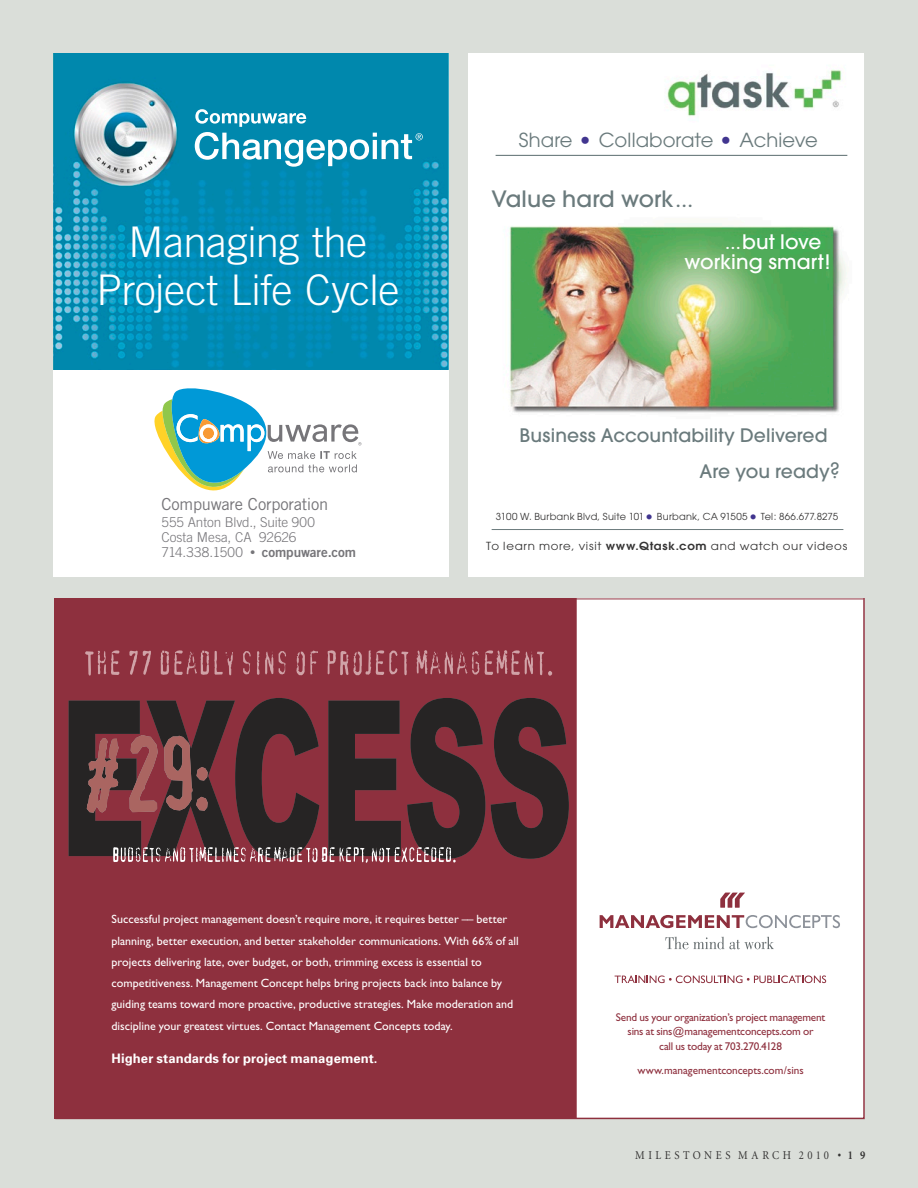
<style>
.page{position:relative;width:918px;height:1188px;background:#daded9}
.page>*{position:absolute;margin:0;border:0;box-sizing:border-box;transform-origin:0 0}
.t1{font:300 42.3px/48.3px "Trade Gothic";letter-spacing:-.01em;color:#fff;text-align:center}
.t2{font:500 22.35px "Avant Garde";letter-spacing:.005em;color:#6a7a7c}
.t3{font:500 19.8px "Avant Garde";color:#fff}
.t4{font:19.35px "Avant Garde";letter-spacing:.005em;color:#6a7a7c}
.t5{font:500 18.45px/36.3px "Avant Garde";letter-spacing:.005em;color:#6a7a7c}
.t6{font:16.65px "Trade Gothic";letter-spacing:-.01em;color:#767579}
.t7{font:300 13.65px/15.1px "Trade Gothic";color:#767579}
.t8{font:13.65px "Trade Gothic Bold Two";letter-spacing:-.01em;color:#767579}
.t9{font:700 13.05px "Univers";letter-spacing:.005em;color:#fff}
.t10{font:12px/21.3px "Gill Sans";color:#fff}
.t11{font:12px "Minion";letter-spacing:.325em;color:#353434;scale:.9 1}
.t12{font:11.25px/14.5px "Gill Sans";letter-spacing:-.015em;color:#8e303e;text-align:center}
.t13{font:11.1px "Avant Garde";letter-spacing:.06em;color:#353434;scale:1.07 1}
.t14{font:9.6px "Avant Garde";letter-spacing:.02em;color:#353434}
.s1{font-weight:500;font-size:22.2px;color:#fff}
.s2{font-weight:500;font-size:23.1px;color:#41358f}
.s3{font-family:"Trade Gothic";font-weight:300}
.s4{font-family:"Trade Gothic";font-weight:300;font-size:10.5px}
.s5{font-family:"Futura"}
.s6{font-family:"Futura";font-weight:400;font-size:20.7px}
.s7{font-weight:700;font-size:16.2px;color:#41358f}
.s8{font-weight:600}
.s9{font-weight:700}
</style>
<div class="page">
<div style="left:53px;top:64px;width:396px;height:512px;background:#fff"></div>
<svg style="left:154px;top:388px;width:208px;height:103px"></svg>
<img style="left:53px;top:54px;width:395px;height:315px">
<svg style="left:195px;top:109px;width:228px;height:58px"></svg>
<svg style="left:55px;top:600px;width:809px;height:519px;background:#bf8b93"></svg>
<svg style="left:491px;top:698px;width:78px;height:161px;background:#49282d"></svg>
<svg style="left:69px;top:698px;width:416px;height:165px;background:#573135"></svg>
<svg style="left:615px;top:975px;width:211px;height:8px;background:#dabcc0"></svg>
<svg style="left:85px;top:650px;width:35px;height:26px"></svg>
<svg style="left:129px;top:651px;width:22px;height:24px"></svg>
<svg style="left:161px;top:650px;width:72px;height:25px;background:#9f4e59"></svg>
<svg style="left:243px;top:651px;width:8px;height:23px"></svg>
<svg style="left:257px;top:651px;width:16px;height:24px"></svg>
<svg style="left:279px;top:651px;width:7px;height:23px"></svg>
<svg style="left:296px;top:651px;width:22px;height:24px"></svg>
<svg style="left:328px;top:650px;width:80px;height:25px;background:#a0505c"></svg>
<svg style="left:417px;top:650px;width:135px;height:26px;background:#9e4c58"></svg>
<svg style="left:665px;top:937px;width:109px;height:12px"></svg>
<svg style="left:600px;top:915px;width:240px;height:13px;background:#cdb0b6"></svg>
<svg style="left:720px;top:893px;width:25px;height:15px"></svg>
<hr style="left:54px;top:599px;width:810px;height:1px;background:#8e303e">
<img style="left:469px;top:54px;width:394px;height:523px">
<hr style="left:496px;top:155px;width:351px;height:1px;background:#6a7a7c">
<hr style="left:492px;top:529px;width:351px;height:1px;background:#6a7a7c">
<div style="left:847px;top:54px;width:17px;height:55px;background:#fff"></div>
<div style="left:846px;top:54px;width:18px;height:56px;border:1px solid #fff"></div>
<h3 class="t4" style="left:512px;top:128px;width:307px"><span class="s1">.</span>Share <span class="s2">•</span> Collaborate <span class="s2">•</span> Achieve</h3>
<h1 class="t1" style="left:97px;top:217px;width:304px">Managing the<br>Project Life Cycle</h1>
<h3 class="t6" style="left:161px;top:494px;width:168px">Compuware Corporation</h3>
<p class="t7" style="left:161px;top:514px;width:155px">555 Anton Blvd., Suite 900<br>Costa Mesa, CA 92626</p>
<p class="t8" style="left:161px;top:544px;width:196px"><span class="s3">714.338.1500</span> <span class="s4">•</span> compuware.com</p>
<h2 class="t2" style="left:491px;top:185px;width:203px">Value hard work<span class="s5">...</span></h2>
<h3 class="t3" style="left:726px;top:230px;width:97px"><span class="s5">...</span>but love</h3>
<h3 class="t3" style="left:685px;top:250px;width:147px">working smart!</h3>
<h3 class="t5" style="left:700px;top:417px;width:142px;text-indent:-180px">Business Accountability Delivered<br>Are you ready<span class="s6">?</span></h3>
<p class="t14" style="left:496px;top:511px;width:344px">3100 W. Burbank Blvd, Suite 101<span class="s7">•</span>Burbank, CA 91505<span class="s7">•</span>Tel: 866.677.8275</p>
<p class="t13" style="left:486px;top:539px;width:339px">To learn more, visit <span class="s8">www.Qtask.com</span> and watch our videos</p>
<p class="t10" style="left:111px;top:909px;width:409px">Successful project management doesn’t require more, it requires better –– better planning, better execution, and better stakeholder communications. With 66% of all projects delivering late, over budget, or both, trimming excess is essential to competitiveness. Management Concept helps bring projects back into balance by guiding teams toward more proactive, productive strategies. Make moderation and discipline your greatest virtues. Contact Management Concepts today.</p>
<p class="t9" style="left:112px;top:1049px;width:268px">Higher standards for project management.</p>
<p class="t12" style="left:616px;top:1010px;width:211px">Send us your organization’s project management sins at sins@managementconcepts.com or<br>call us today at 703.270.4128</p>
<p class="t12" style="left:637px;top:1063px;width:168px">www.managementconcepts.com/sins</p>
<p class="t11" style="left:635px;top:1149px;width:257px">MILESTONES MARCH 2010 <span class="s9">• 1 9</span></p>
</div>
